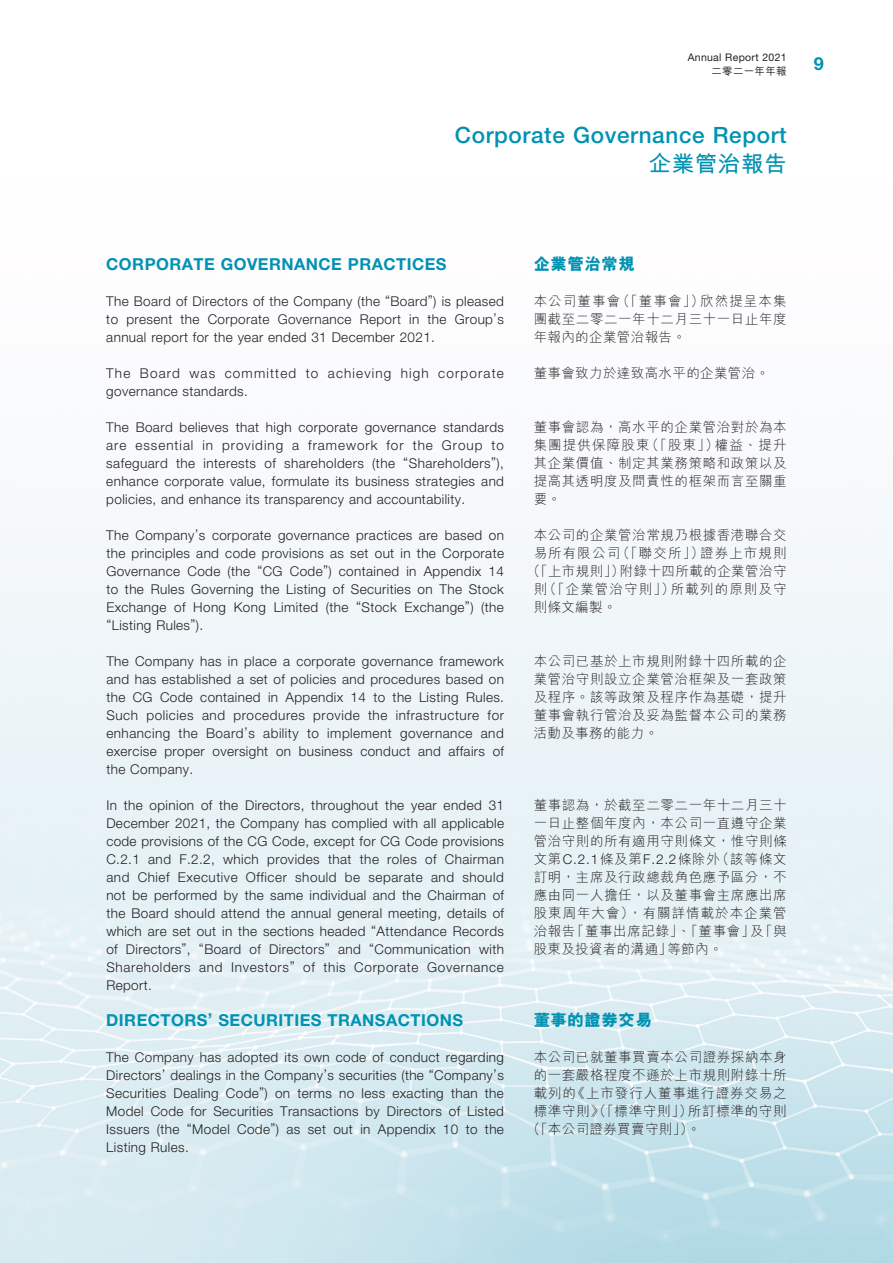
<style>
.page{position:relative;width:893px;height:1263px;background:#fff}
.page>*{position:absolute;margin:0;border:0;box-sizing:border-box;transform-origin:0 0}
.t1{font:500 22.5px "Helvetica Neue LT Std";letter-spacing:.03em;color:#0092b3}
.t2{font:700 22.5px "M Hei HK";letter-spacing:.03em;color:#0092b3}
.t3{font:700 18px "Helvetica Neue LT Std";color:#0092b3}
.t4{font:700 16.5px "Helvetica Neue LT Std";letter-spacing:.03em;color:#0092b3}
.t5{font:800 16.5px "M Hei HK";letter-spacing:.03em;color:#0092b3}
.t6{font:300 13.5px/18px "Helvetica Neue LT Std";letter-spacing:.03em;color:#231f20;text-align:justify}
.t7{font:300 13.5px/18px "M Hei HK";letter-spacing:.045em;color:#231f20;text-align:justify}
.t8{font:300 13.5px/18px "Helvetica Neue LT Std";letter-spacing:.085em;color:#231f20}
.t9{font:300 13.5px "M Hei HK";letter-spacing:.085em;color:#231f20}
.t10{font:300 13.5px "M Hei HK";letter-spacing:.065em;color:#231f20}
.t11{font:10.5px "Helvetica Neue LT Std";letter-spacing:.03em;color:#231f20}
.t12{font:500 10.5px "M Hei HK";letter-spacing:.03em;color:#231f20}
.s1{font-family:"Helvetica Neue LT Std"}
</style>
<div class="page">
<img style="left:0;top:513px;width:893px;height:750px">
<p class="t11" style="left:688px;top:51px;width:100px">Annual Report 2021</p>
<p class="t12" style="left:711px;top:63px;width:77px">二零二一年年報</p>
<h1 class="t1" style="left:455px;top:122px;width:333px">Corporate Governance Report</h1>
<h1 class="t2" style="left:648px;top:147px;width:140px">企業管治報告</h1>
<h2 class="t3" style="left:814px;top:52px;width:12px">9</h2>
<p class="t4" style="left:106px;top:254px;width:342px">CORPORATE GOVERNANCE PRACTICES</p>
<p class="t6" style="left:106px;top:292px;width:399px">The Board of Directors of the Company (the “Board”) is pleased to present the Corporate Governance Report in the Group’s annual report for the year ended 31 December 2021.</p>
<p class="t8" style="left:106px;top:364px;width:399px">The Board was committed to achieving high corporate governance standards.</p>
<p class="t6" style="left:106px;top:418px;width:399px">The Board believes that high corporate governance standards are essential in providing a framework for the Group to safeguard the interests of shareholders (the “Shareholders”), enhance corporate value, formulate its business strategies and policies, and enhance its transparency and accountability.</p>
<p class="t6" style="left:106px;top:526px;width:399px">The Company’s corporate governance practices are based on the principles and code provisions as set out in the Corporate Governance Code (the “CG Code”) contained in Appendix 14 to the Rules Governing the Listing of Securities on The Stock Exchange of Hong Kong Limited (the “Stock Exchange”) (the “Listing Rules”).</p>
<p class="t6" style="left:106px;top:652px;width:399px">The Company has in place a corporate governance framework and has established a set of policies and procedures based on the CG Code contained in Appendix 14 to the Listing Rules.<br>Such policies and procedures provide the infrastructure for enhancing the Board’s ability to implement governance and exercise proper oversight on business conduct and affairs of the Company.</p>
<p class="t6" style="left:106px;top:796px;width:399px">In the opinion of the Directors, throughout the year ended 31<br>December 2021, the Company has complied with all applicable code provisions of the CG Code, except for CG Code provisions C.2.1 and F.2.2, which provides that the roles of Chairman and Chief Executive Officer should be separate and should not be performed by the same individual and the Chairman of the Board should attend the annual general meeting, details of which are set out in the sections headed “Attendance Records of Directors”, “Board of Directors” and “Communication with Shareholders and Investors” of this Corporate Governance Report.</p>
<p class="t4" style="left:106px;top:1010px;width:358px">DIRECTORS’ SECURITIES TRANSACTIONS</p>
<p class="t6" style="left:106px;top:1048px;width:399px">The Company has adopted its own code of conduct regarding Directors’ dealings in the Company’s securities (the “Company’s Securities Dealing Code”) on terms no less exacting than the Model Code for Securities Transactions by Directors of Listed Issuers (the “Model Code”) as set out in Appendix 10 to the Listing Rules.</p>
<p class="t5" style="left:534px;top:253px;width:103px">企業管治常規</p>
<p class="t7" style="left:534px;top:292px;width:255px">本公司董事會（「董事會」）欣然提呈本集團截至二零二一年十二月三十一日止年度年報內的企業管治報告。</p>
<p class="t7" style="left:534px;top:364px;width:237px">董事會致力於達致高水平的企業管治。</p>
<p class="t7" style="left:534px;top:418px;width:255px">董事會認為，高水平的企業管治對於為本集團提供保障股東（「股東」）權益、提升其企業價值、制定其業務策略和政策以及提高其透明度及問責性的框架而言至關重要。</p>
<p class="t7" style="left:534px;top:526px;width:255px">本公司的企業管治常規乃根據香港聯合交</p>
<p class="t9" style="left:534px;top:546px;width:255px">易所有限公司（「聯交所」）證券上市規則</p>
<p class="t7" style="left:527px;top:562px;width:261px">（「上市規則」）附錄十四所載的企業管治守</p>
<p class="t9" style="left:534px;top:582px;width:255px">則（「企業管治守則」）所載列的原則及守</p>
<p class="t7" style="left:534px;top:598px;width:84px">則條文編製。</p>
<p class="t7" style="left:534px;top:652px;width:255px">本公司已基於上市規則附錄十四所載的企業管治守則設立企業管治框架及一套政策及程序。該等政策及程序作為基礎，提升董事會執行管治及妥為監督本公司的業務活動及事務的能力。</p>
<p class="t7" style="left:534px;top:796px;width:255px">董事認為，於截至二零二一年十二月三十一日止整個年度內，本公司一直遵守企業管治守則的所有適用守則條文，惟守則條文第<span class="s1">C.2.1</span>條及第<span class="s1">F.2.2</span>條除外（該等條文訂明，主席及行政總裁角色應予區分，不應由同一人擔任，以及董事會主席應出席股東周年大會），有關詳情載於本企業管治報告「董事出席記錄」、「董事會」及「與股東及投資者的溝通」等節內。</p>
<p class="t5" style="left:534px;top:1009px;width:120px">董事的證券交易</p>
<p class="t7" style="left:534px;top:1048px;width:255px">本公司已就董事買賣本公司證券採納本身</p>
<p class="t7" style="left:534px;top:1066px;width:255px">的一套嚴格程度不遜於上市規則附錄十所</p>
<p class="t10" style="left:534px;top:1086px;width:255px">載列的《上市發行人董事進行證券交易之</p>
<p class="t7" style="left:534px;top:1102px;width:254px">標準守則》（「標準守則」）所訂標準的守則</p>
<p class="t7" style="left:527px;top:1120px;width:175px">（「本公司證券買賣守則」）。</p>
</div>
